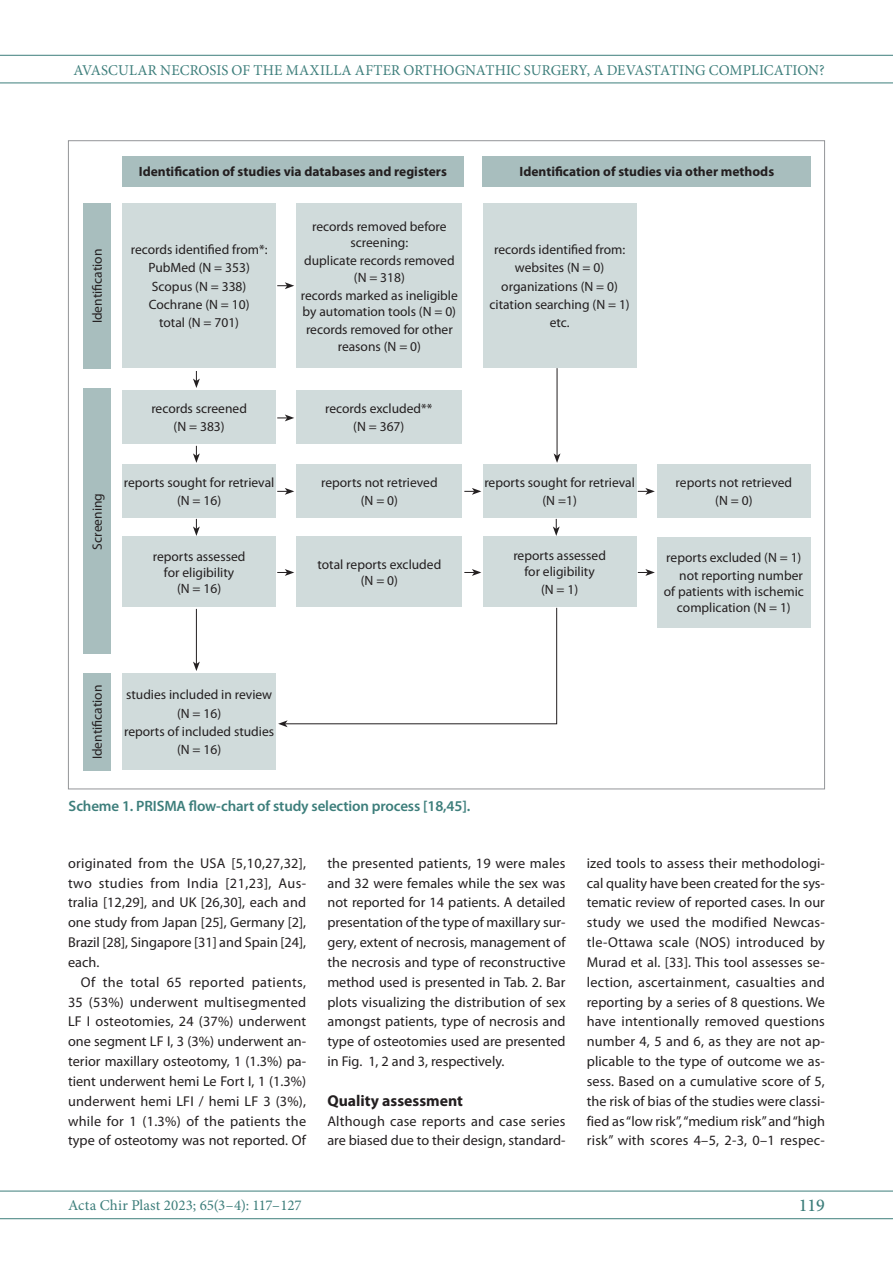
<style>
.page{position:relative;width:893px;height:1263px;background:#fff}
.page>*{position:absolute;margin:0;border:0;box-sizing:border-box;transform-origin:0 0}
.t1{font:500 18px "Minion Pro";color:#3d7e7b}
.t2{font:700 15.75px "Myriad Pro";color:#231f20}
.t3{font:15px "Minion Pro";letter-spacing:.005em;color:#3d7e7b}
.t4{font:600 15px "Myriad Pro";letter-spacing:-.01em;color:#3d7e7b}
.t5{font:14.25px/19.8px "Myriad Pro";color:#231f20;text-align:justify}
.t6{font:13.5px/18.3px "Myriad Pro";color:#231f20;text-align:center}
.t7{font:700 13.5px "Myriad Pro";color:#231f20}
</style>
<div class="page">
<hr style="left:0;top:55px;width:893px;height:1px;background:#3d7e7b">
<hr style="left:0;top:83px;width:893px;height:1px;background:#3d7e7b">
<hr style="left:0;top:1191px;width:893px;height:1px;background:#3d7e7b">
<hr style="left:0;top:1218px;width:893px;height:1px;background:#3d7e7b">
<div style="left:83px;top:203px;width:28px;height:166px;background:#a8bebe"></div>
<div style="left:122px;top:156px;width:341px;height:31px;background:#a8bebe"></div>
<div style="left:483px;top:156px;width:328px;height:31px;background:#a8bebe"></div>
<div style="left:83px;top:673px;width:28px;height:97px;background:#a8bebe"></div>
<div style="left:83px;top:389px;width:28px;height:265px;background:#a8bebe"></div>
<div style="left:122px;top:203px;width:154px;height:165px;background:#d0dbdb"></div>
<div style="left:122px;top:673px;width:154px;height:97px;background:#d0dbdb"></div>
<div style="left:122px;top:464px;width:154px;height:53px;background:#d0dbdb"></div>
<div style="left:122px;top:537px;width:154px;height:70px;background:#d0dbdb"></div>
<div style="left:122px;top:390px;width:154px;height:54px;background:#d0dbdb"></div>
<div style="left:483px;top:203px;width:153px;height:165px;background:#d0dbdb"></div>
<div style="left:483px;top:464px;width:153px;height:53px;background:#d0dbdb"></div>
<div style="left:483px;top:537px;width:153px;height:70px;background:#d0dbdb"></div>
<div style="left:657px;top:464px;width:154px;height:53px;background:#d0dbdb"></div>
<div style="left:657px;top:537px;width:154px;height:90px;background:#d0dbdb"></div>
<div style="left:296px;top:203px;width:166px;height:165px;background:#d0dbdb"></div>
<div style="left:296px;top:464px;width:166px;height:53px;background:#d0dbdb"></div>
<div style="left:296px;top:537px;width:166px;height:70px;background:#d0dbdb"></div>
<div style="left:296px;top:390px;width:166px;height:54px;background:#d0dbdb"></div>
<svg style="left:277px;top:282px;width:17px;height:7px"></svg>
<svg style="left:277px;top:414px;width:17px;height:7px"></svg>
<svg style="left:277px;top:488px;width:17px;height:7px"></svg>
<svg style="left:464px;top:488px;width:17px;height:7px"></svg>
<svg style="left:638px;top:488px;width:17px;height:7px"></svg>
<svg style="left:277px;top:569px;width:17px;height:7px"></svg>
<svg style="left:464px;top:569px;width:17px;height:7px"></svg>
<svg style="left:638px;top:569px;width:17px;height:7px"></svg>
<hr style="left:557px;top:368px;width:1px;height:88px;background:#231f20">
<svg style="left:554px;top:453px;width:6px;height:10px"></svg>
<svg style="left:193px;top:446px;width:7px;height:17px"></svg>
<svg style="left:193px;top:371px;width:7px;height:17px"></svg>
<svg style="left:193px;top:519px;width:7px;height:17px"></svg>
<svg style="left:553px;top:519px;width:7px;height:17px"></svg>
<hr style="left:196px;top:609px;width:1px;height:55px;background:#231f20">
<svg style="left:193px;top:661px;width:7px;height:10px"></svg>
<svg style="left:278px;top:607px;width:279px;height:120px"></svg>
<p class="t3" style="left:73px;top:60px;width:753px">AVASCULAR NECROSIS OF THE MAXILLA AFTER ORTHOGNATHIC SURGERY, A DEVASTATING COMPLICATION?</p>
<p class="t6" style="left:88px;top:323px;width:76px;rotate:-90deg">Identification</p>
<p class="t7" style="left:139px;top:163px;width:309px">Identification of studies via databases and registers</p>
<p class="t7" style="left:520px;top:163px;width:256px">Identification of studies via other methods</p>
<p class="t6" style="left:131px;top:240px;width:138px">records identified from*:<br>PubMed (N = 353)<br>Scopus (N = 338)<br>Cochrane (N = 10)<br>total (N = 701)</p>
<p class="t6" style="left:312px;top:218px;width:136px;line-height:16.2px">records removed before screening:</p>
<p class="t6" style="left:304px;top:253px;width:152px;line-height:16.2px">duplicate records removed (N = 318)</p>
<p class="t6" style="left:301px;top:287px;width:159px;line-height:16.2px;text-align:left">records marked as ineligible by automation tools (N = 0)</p>
<p class="t6" style="left:306px;top:322px;width:148px;line-height:16.2px">records removed for other reasons (N = 0)</p>
<p class="t6" style="left:489px;top:240px;width:142px">records identified from: websites (N = 0) organizations (N = 0) citation searching (N = 1) etc.</p>
<p class="t6" style="left:88px;top:549px;width:58px;rotate:-90deg">Screening</p>
<p class="t6" style="left:151px;top:399px;width:97px">records screened (N = 383)</p>
<p class="t6" style="left:124px;top:473px;width:152px">reports sought for retrieval (N = 16)</p>
<p class="t6" style="left:153px;top:548px;width:94px;line-height:16.2px">reports assessed for eligibility<br>(N = 16)</p>
<p class="t6" style="left:325px;top:399px;width:109px">records excluded** (N = 367)</p>
<p class="t6" style="left:321px;top:473px;width:118px">reports not retrieved (N = 0)</p>
<p class="t6" style="left:317px;top:556px;width:125px;line-height:16.2px">total reports excluded (N = 0)</p>
<p class="t6" style="left:484px;top:473px;width:152px">reports sought for retrieval (N =1)</p>
<p class="t6" style="left:513px;top:547px;width:94px;line-height:16.2px">reports assessed for eligibility</p>
<p class="t6" style="left:541px;top:580px;width:39px">(N = 1)</p>
<p class="t6" style="left:676px;top:473px;width:118px">reports not retrieved (N = 0)</p>
<p class="t6" style="left:666px;top:548px;width:138px;text-align:right">reports excluded (N = 1) not reporting number</p>
<p class="t6" style="left:664px;top:583px;width:142px;line-height:16.2px">of patients with ischemic complication (N = 1)</p>
<p class="t6" style="left:88px;top:759px;width:76px;rotate:-90deg">Identification</p>
<p class="t6" style="left:124px;top:685px;width:152px">studies included in review (N = 16)<br>reports of included studies (N = 16)</p>
<p class="t4" style="left:69px;top:797px;width:403px">Scheme 1. PRISMA flow-chart of study selection process [18,45].</p>
<p class="t5" style="left:68px;top:853px;width:240px">originated from the USA [5,10,27,32], two studies from India [21,23], Aus&shy;tralia [12,29], and UK [26,30], each and one study from Japan [25], Germany [2], Brazil [28], Singapore [31] and Spain [24], each.</p>
<p class="t5" style="left:68px;top:972px;width:240px;text-indent:13px">Of the total 65 reported patients, 35 (53%) underwent multisegmented LF I osteotomies, 24 (37%) underwent one segment LF I, 3 (3%) underwent an&shy;terior maxillary osteotomy, 1 (1.3%) pa&shy;tient underwent hemi Le Fort I, 1 (1.3%) underwent hemi LFI / hemi LF 3 (3%), while for 1 (1.3%) of the patients the type of osteotomy was not reported. Of</p>
<p class="t5" style="left:327px;top:853px;width:240px">the presented patients, 19 were males and 32 were females while the sex was not reported for 14 patients. A detailed presentation of the type of maxillary sur&shy;gery, extent of necrosis, management of the necrosis and type of reconstructive method used is presented in Tab. 2. Bar plots visualizing the distribution of sex amongst patients, type of necrosis and type of osteotomies used are presented in Fig. 1, 2 and 3, respectively.</p>
<p class="t2" style="left:327px;top:1090px;width:137px">Quality assessment</p>
<p class="t5" style="left:327px;top:1111px;width:240px">Although case reports and case series are biased due to their design, standard-</p>
<p class="t5" style="left:587px;top:853px;width:240px">ized tools to assess their methodologi&shy;cal quality have been created for the sys&shy;tematic review of reported cases. In our study we used the modified Newcas&shy;tle-Ottawa scale (NOS) introduced by Murad et al. [33]. This tool assesses se&shy;lection, ascertainment, casualties and reporting by a series of 8 questions. We have intentionally removed questions number 4, 5 and 6, as they are not ap&shy;plicable to the type of outcome we as&shy;sess. Based on a cumulative score of 5, the risk of bias of the studies were classi&shy;fied as “low risk”, “medium risk” and “high risk” with scores 4–5, 2-3, 0–1 respec-</p>
<p class="t3" style="left:68px;top:1195px;width:235px">ACTA CHIR PLAST 2023; 65(3–4): 117–127</p>
<p class="t1" style="left:799px;top:1193px;width:28px">119</p>
</div>
